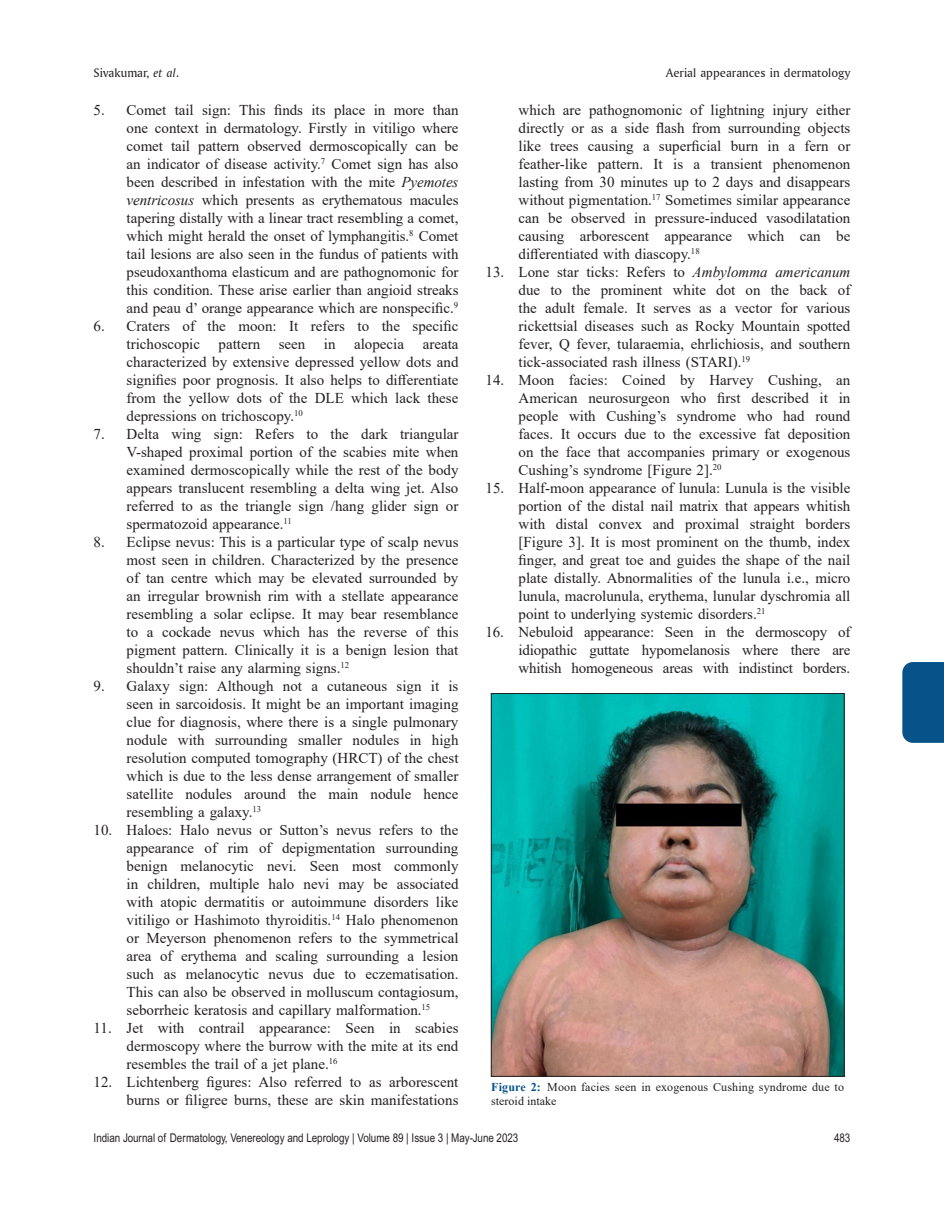
<style>
.page{position:relative;width:944px;height:1214px;background:#fff}
.page>*{position:absolute;margin:0;border:0;box-sizing:border-box;transform-origin:0 0}
.t1{font:15px/18px "Times New Roman";color:#231f20;text-align:justify}
.t2{font:12.75px "Amerigo BT Roman A";color:#231f20}
.t3{font:12px "Arial Narrow MT Std";color:#231f20}
.Fig_caption{font:12px/14.4px "Times New Roman";letter-spacing:.015em;color:#231f20}
.s1{font-family:"Amerigo BT Italic A"}
.s2{font-style:italic}
.s3{font-weight:700;color:#075288}
</style>
<div class="page">
<img style="left:493px;top:695px;width:349px;height:379px">
<div style="left:491px;top:693px;width:353px;height:383px;border:1px solid #231f20"></div>
<div style="left:902px;top:662px;width:42px;height:81px;background:#075288"></div>
<p class="t2" style="left:94px;top:65px;width:87px">Sivakumar, <span class="s1">et al</span>.</p>
<p class="t2" style="left:666px;top:65px;width:186px">Aerial appearances in dermatology</p>
<p class="t1" style="left:127px;top:101px;width:333px;text-indent:-33px">5. Comet tail sign: This finds its place in more than one context in dermatology. Firstly in vitiligo where comet tail pattern observed dermoscopically can be an indicator of disease activity.<sup>7</sup> Comet sign has also been described in infestation with the mite <span class="s2">Pyemotes ventricosus</span> which presents as erythematous macules tapering distally with a linear tract resembling a comet, which might herald the onset of lymphangitis.<sup>8</sup> Comet tail lesions are also seen in the fundus of patients with pseudoxanthoma elasticum and are pathognomonic for this condition. These arise earlier than angioid streaks and peau d’ orange appearance which are nonspecific.<sup>9</sup></p>
<p class="t1" style="left:127px;top:317px;width:333px;text-indent:-33px">6. Craters of the moon: It refers to the specific trichoscopic pattern seen in alopecia areata characterized by extensive depressed yellow dots and signifies poor prognosis. It also helps to differentiate from the yellow dots of the DLE which lack these depressions on trichoscopy.<sup>10</sup></p>
<p class="t1" style="left:127px;top:425px;width:333px;text-indent:-33px">7. Delta wing sign: Refers to the dark triangular V-shaped proximal portion of the scabies mite when examined dermoscopically while the rest of the body appears translucent resembling a delta wing jet. Also referred to as the triangle sign /hang glider sign or spermatozoid appearance.<sup>11</sup></p>
<p class="t1" style="left:127px;top:533px;width:333px;text-indent:-33px">8. Eclipse nevus: This is a particular type of scalp nevus most seen in children. Characterized by the presence of tan centre which may be elevated surrounded by an irregular brownish rim with a stellate appearance resembling a solar eclipse. It may bear resemblance to a cockade nevus which has the reverse of this pigment pattern. Clinically it is a benign lesion that shouldn’t raise any alarming signs.<sup>12</sup></p>
<p class="t1" style="left:127px;top:677px;width:333px;text-indent:-33px">9. Galaxy sign: Although not a cutaneous sign it is seen in sarcoidosis. It might be an important imaging clue for diagnosis, where there is a single pulmonary nodule with surrounding smaller nodules in high resolution computed tomography (HRCT) of the chest which is due to the less dense arrangement of smaller satellite nodules around the main nodule hence resembling a galaxy.<sup>13</sup></p>
<p class="t1" style="left:127px;top:821px;width:333px;text-indent:-33px">10. Haloes: Halo nevus or Sutton’s nevus refers to the appearance of rim of depigmentation surrounding benign melanocytic nevi. Seen most commonly in children, multiple halo nevi may be associated with atopic dermatitis or autoimmune disorders like vitiligo or Hashimoto thyroiditis.<sup>14</sup> Halo phenomenon or Meyerson phenomenon refers to the symmetrical area of erythema and scaling surrounding a lesion such as melanocytic nevus due to eczematisation.<br>This can also be observed in molluscum contagiosum, seborrheic keratosis and capillary malformation.<sup>15</sup></p>
<p class="t1" style="left:127px;top:1019px;width:333px;text-indent:-33px">11. Jet with contrail appearance: Seen in scabies dermoscopy where the burrow with the mite at its end resembles the trail of a jet plane.<sup>16</sup></p>
<p class="t1" style="left:94px;top:1073px;width:366px;text-align:right">12. Lichtenberg figures: Also referred to as arborescent burns or filigree burns, these are skin manifestations</p>
<p class="t1" style="left:518px;top:101px;width:333px">which are pathognomonic of lightning injury either directly or as a side flash from surrounding objects like trees causing a superficial burn in a fern or feather-like pattern. It is a transient phenomenon lasting from 30 minutes up to 2 days and disappears without pigmentation.<sup>17</sup> Sometimes similar appearance can be observed in pressure-induced vasodilatation causing arborescent appearance which can be differentiated with diascopy.<sup>18</sup></p>
<p class="t1" style="left:518px;top:263px;width:333px;text-indent:-33px">13. Lone star ticks: Refers to <span class="s2">Ambylomma americanum </span>due to the prominent white dot on the back of the adult female. It serves as a vector for various rickettsial diseases such as Rocky Mountain spotted fever, Q fever, tularaemia, ehrlichiosis, and southern tick-associated rash illness (STARI).<sup>19</sup></p>
<p class="t1" style="left:518px;top:371px;width:333px;text-indent:-33px">14. Moon facies: Coined by Harvey Cushing, an American neurosurgeon who first described it in people with Cushing’s syndrome who had round faces. It occurs due to the excessive fat deposition on the face that accompanies primary or exogenous Cushing’s syndrome [Figure 2].<sup>20</sup></p>
<p class="t1" style="left:518px;top:479px;width:333px;text-indent:-33px">15. Half-moon appearance of lunula: Lunula is the visible portion of the distal nail matrix that appears whitish with distal convex and proximal straight borders [Figure 3]. It is most prominent on the thumb, index</p>
<p class="t1" style="left:518px;top:551px;width:333px">finger, and great toe and guides the shape of the nail plate distally. Abnormalities of the lunula i.e., micro lunula, macrolunula, erythema, lunular dyschromia all point to underlying systemic disorders.<sup>21</sup></p>
<p class="t1" style="left:518px;top:623px;width:333px;text-indent:-33px">16. Nebuloid appearance: Seen in the dermoscopy of idiopathic guttate hypomelanosis where there are whitish homogeneous areas with indistinct borders.</p>
<p class="Fig_caption" style="left:491px;top:1079px;width:354px"><span class="s3">Figure 2:</span> Moon facies seen in exogenous Cushing syndrome due to steroid intake</p>
<p class="t3" style="left:94px;top:1130px;width:426px">Indian Journal of Dermatology, Venereology and Leprology | Volume 89 | Issue 3 | May-June 2023</p>
<p class="t3" style="left:834px;top:1130px;width:18px">483</p>
</div>
